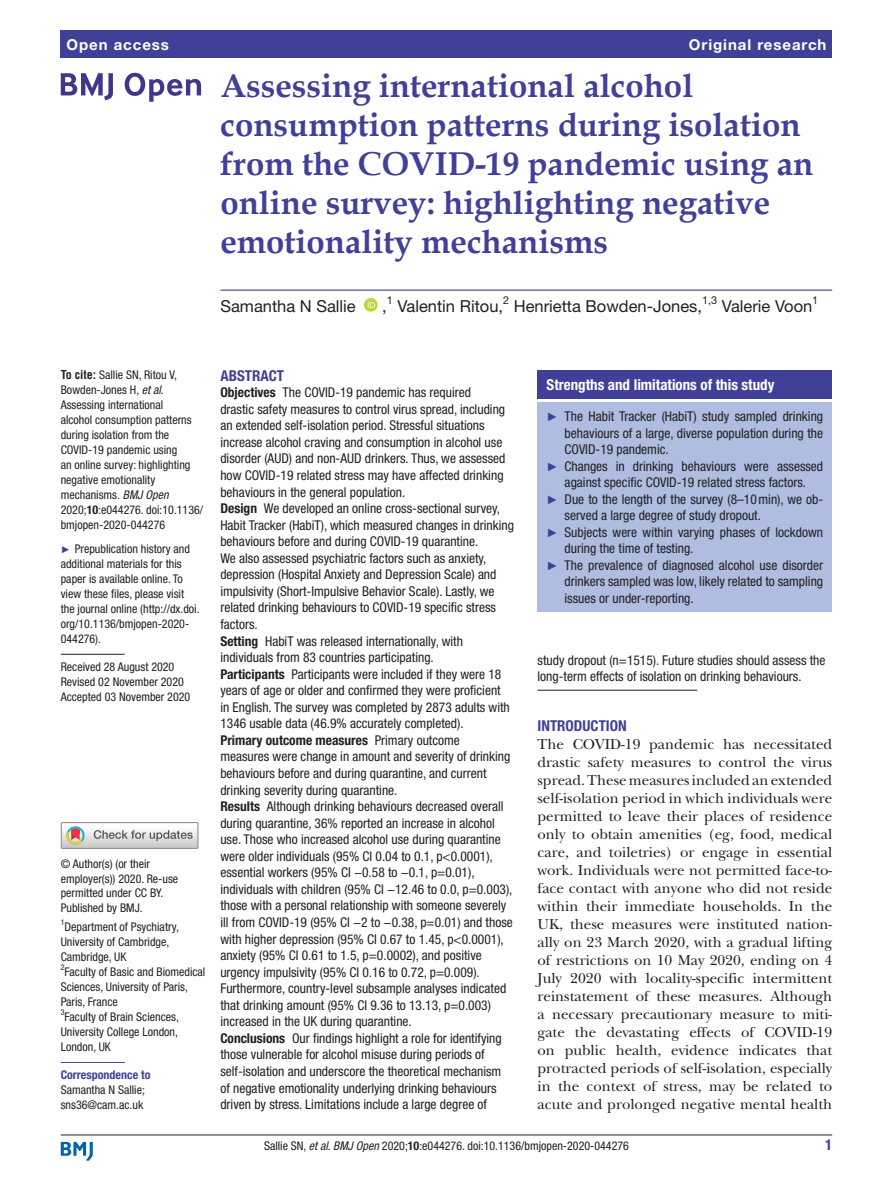
<style>
.page{position:relative;width:893px;height:1191px;background:#fff}
.page>*{position:absolute;margin:0;border:0;box-sizing:border-box;transform-origin:0 0}
.t1{font:700 33px/39px "Book Antiqua";color:#414099}
.t2{font:16.5px "Helvetica Neue LT Std";color:#231f20}
.t3{font:15px/18px "New Baskerville";color:#231f20;text-align:justify}
.t4{font:700 condensed 15px "Helvetica Neue LT Std";color:#fff}
.t5{font:700 15px "Helvetica Neue LT Std";letter-spacing:.065em;color:#fff}
.t6{font:700 condensed 15px "Helvetica Neue LT Std";color:#414099}
.t7{font:condensed 13.5px/16.5px "Helvetica Neue LT Std";color:#231f20}
.t8{font:condensed 12px/15px "Helvetica Neue LT Std";color:#231f20}
.t9{font:700 condensed 12px "Helvetica Neue LT Std";color:#414099}
.t10{font:10.95px "Helvetica Neue LT Std";color:#231f20}
.t11{font:condensed 7.95px "Helvetica Neue LT Std";color:#231f20}
.s1{font-family:"Helvetica LT Std";font-weight:700}
.s2{font-style:italic}
.s3{font-weight:700}
.s4{font-family:"Arial";font-stretch:normal;font-size:9.75px;color:#414099}
.s5{font-family:"Arial";font-stretch:normal;font-size:12px;color:#414099}
</style>
<div class="page">
<hr style="left:61px;top:1134px;width:771px;height:1px;background:#231f20">
<svg style="left:61px;top:1141px;width:32px;height:19px"></svg>
<div style="left:61px;top:31px;width:771px;height:27px;background:#414099"></div>
<hr style="left:220px;top:289px;width:612px;height:2px;background:#414099">
<svg style="left:364px;top:298px;width:14px;height:14px"></svg>
<hr style="left:61px;top:654px;width:64px;height:1px;background:#231f20">
<hr style="left:61px;top:1062px;width:64px;height:1px;background:#414099">
<svg style="left:61px;top:73px;width:52px;height:27px"></svg>
<svg style="left:125px;top:73px;width:76px;height:29px"></svg>
<div style="left:61px;top:822px;width:138px;height:27px;border:1px solid #969090"></div>
<svg style="left:61px;top:822px;width:137px;height:26px"></svg>
<hr style="left:538px;top:690px;width:159px;height:1px;background:#231f20">
<div style="left:538px;top:370px;width:294px;height:29px;background:#414099"></div>
<div style="left:538px;top:403px;width:294px;height:209px;background:#afbde1"></div>
<p class="t5" style="left:66px;top:35px;width:104px">Open access</p>
<p class="t5" style="left:689px;top:35px;width:139px">Original research</p>
<h1 class="t1" style="left:220px;top:66px;width:595px">Assessing international alcohol consumption patterns during isolation from the COVID-19 pandemic using an online survey: highlighting negative emotionality mechanisms</h1>
<p class="t2" style="left:220px;top:296px;width:137px">Samantha N Sallie</p>
<p class="t2" style="left:382px;top:296px;width:6px">,</p>
<p class="t10" style="left:387px;top:294px;width:8px">1</p>
<p class="t2" style="left:397px;top:296px;width:107px">Valentin Ritou,</p>
<p class="t10" style="left:503px;top:294px;width:8px">2</p>
<p class="t2" style="left:514px;top:296px;width:190px">Henrietta Bowden-Jones,</p>
<p class="t10" style="left:702px;top:294px;width:17px">1,3</p>
<p class="t2" style="left:722px;top:296px;width:92px">Valerie Voon</p>
<p class="t10" style="left:812px;top:294px;width:8px">1</p>
<p class="t8" style="left:61px;top:367px;width:144px"><span class="s1">To cite:</span> Sallie SN, Ritou V,<br>Bowden-Jones H, <span class="s2">et al</span>.<br>Assessing international<br>alcohol consumption patterns during isolation from the<br>COVID-19 pandemic using<br>an online survey: highlighting negative emotionality mechanisms. <span class="s2">BMJ Open<br></span>2020;<span class="s3">10</span>:e044276. doi:10.1136/ bmjopen-2020-044276</p>
<p class="t8" style="left:61px;top:541px;width:140px"><span class="s4">►</span> Prepublication history and additional materials for this paper is available online. To view these files, please visit the journal online (http://dx.doi. org/10.1136/bmjopen-2020-<br>044276).</p>
<p class="t8" style="left:61px;top:659px;width:131px">Received 28 August 2020<br>Revised 02 November 2020<br>Accepted 03 November 2020</p>
<p class="t8" style="left:61px;top:857px;width:119px;line-height:14.4px">© Author(s) (or their employer(s)) 2020. Re-use permitted under CC BY.<br>Published by BMJ.</p>
<p class="t11" style="left:61px;top:918px;width:5px">1</p>
<p class="t8" style="left:61px;top:919px;width:120px;text-indent:4px">Department of Psychiatry,<br>University of Cambridge,<br>Cambridge, UK</p>
<p class="t11" style="left:61px;top:963px;width:5px">2</p>
<p class="t8" style="left:61px;top:964px;width:146px;text-indent:4px">Faculty of Basic and Biomedical<br>Sciences, University of Paris,<br>Paris, France<br><sup>3</sup>Faculty of Brain Sciences,<br>University College London,<br>London, UK</p>
<p class="t9" style="left:61px;top:1067px;width:91px">Correspondence to</p>
<p class="t8" style="left:61px;top:1082px;width:86px">Samantha N Sallie; sns36@cam.ac.uk</p>
<p class="t6" style="left:220px;top:366px;width:65px">ABSTRACT</p>
<p class="t7" style="left:220px;top:384px;width:295px"><span class="s3">Objectives</span> The COVID-19 pandemic has required<br>drastic safety measures to control virus spread, including an extended self-isolation period. Stressful situations increase alcohol craving and consumption in alcohol use disorder (AUD) and non-AUD drinkers. Thus, we assessed how COVID-19 related stress may have affected drinking behaviours in the general population.<br><span class="s3">Design</span> We developed an online cross-sectional survey, Habit Tracker (HabiT), which measured changes in drinking behaviours before and during COVID-19 quarantine.<br>We also assessed psychiatric factors such as anxiety, depression (Hospital Anxiety and Depression Scale) and impulsivity (Short-Impulsive Behavior Scale). Lastly, we related drinking behaviours to COVID-19 specific stress factors.<br><span class="s3">Setting</span> HabiT was released internationally, with individuals from 83 countries participating.<br><span class="s3">Participants</span> Participants were included if they were 18 years of age or older and confirmed they were proficient<br>in English. The survey was completed by 2873 adults with 1346 usable data (46.9% accurately completed).<br><span class="s3">Primary outcome measures</span> Primary outcome<br>measures were change in amount and severity of drinking behaviours before and during quarantine, and current drinking severity during quarantine.<br><span class="s3">Results</span> Although drinking behaviours decreased overall during quarantine, 36% reported an increase in alcohol use. Those who increased alcohol use during quarantine were older individuals (95% CI 0.04 to 0.1, p&lt;0.0001), essential workers (95% CI −0.58 to −0.1, p=0.01), individuals with children (95% CI −12.46 to 0.0, p=0.003), those with a personal relationship with someone severely ill from COVID-19 (95% CI −2 to −0.38, p=0.01) and those with higher depression (95% CI 0.67 to 1.45, p&lt;0.0001), anxiety (95% CI 0.61 to 1.5, p=0.0002), and positive urgency impulsivity (95% CI 0.16 to 0.72, p=0.009).<br>Furthermore, country-level subsample analyses indicated that drinking amount (95% CI 9.36 to 13.13, p=0.003) increased in the UK during quarantine.<br><span class="s3">Conclusions</span> Our findings highlight a role for identifying those vulnerable for alcohol misuse during periods of self-isolation and underscore the theoretical mechanism of negative emotionality underlying drinking behaviours driven by stress. Limitations include a large degree of</p>
<p class="t4" style="left:547px;top:375px;width:229px">Strengths and limitations of this study</p>
<p class="t7" style="left:547px;top:408px;width:278px"><span class="s5">►</span> The Habit Tracker (HabiT) study sampled drinking</p>
<p class="t7" style="left:565px;top:425px;width:260px">behaviours of a large, diverse population during the</p>
<p class="t7" style="left:565px;top:441px;width:106px">COVID-19 pandemic.</p>
<p class="t7" style="left:547px;top:458px;width:278px"><span class="s5">►</span> Changes in drinking behaviours were assessed</p>
<p class="t7" style="left:565px;top:474px;width:243px">against specific COVID-19 related stress factors.</p>
<p class="t7" style="left:547px;top:491px;width:278px"><span class="s5">►</span> Due to the length of the survey (8–10min), we ob-</p>
<p class="t7" style="left:565px;top:507px;width:198px">served a large degree of study dropout.</p>
<p class="t7" style="left:547px;top:524px;width:278px"><span class="s5">►</span> Subjects were within varying phases of lockdown</p>
<p class="t7" style="left:565px;top:540px;width:130px">during the time of testing.</p>
<p class="t7" style="left:547px;top:557px;width:278px"><span class="s5">►</span> The prevalence of diagnosed alcohol use disorder</p>
<p class="t7" style="left:565px;top:573px;width:260px">drinkers sampled was low, likely related to sampling</p>
<p class="t7" style="left:565px;top:590px;width:131px">issues or under-reporting.</p>
<p class="t7" style="left:538px;top:651px;width:289px">study dropout (n=1515). Future studies should assess the long-term effects of isolation on drinking behaviours.</p>
<p class="t6" style="left:538px;top:716px;width:91px">INTRODUCTION</p>
<p class="t3" style="left:538px;top:735px;width:296px">The COVID-19 pandemic has necessitated drastic safety measures to control the virus spread. These measures included an extended self-isolation period in which individuals were permitted to leave their places of residence only to obtain amenities (eg, food, medical care, and toiletries) or engage in essential work. Individuals were not permitted face-to&shy;face contact with anyone who did not reside within their immediate households. In the UK, these measures were instituted nation&shy;ally on 23 March 2020, with a gradual lifting of restrictions on 10 May 2020, ending on 4<br>July 2020 with locality-specific intermittent reinstatement of these measures. Although a necessary precautionary measure to miti&shy;gate the devastating effects of COVID-19 on public health, evidence indicates that protracted periods of self-isolation, especially in the context of stress, may be related to acute and prolonged negative mental health</p>
<p class="t8" style="left:264px;top:1137px;width:366px">Sallie SN, <span class="s2">et al</span>. <span class="s2">BMJ Open</span> 2020;<span class="s3">10</span>:e044276. doi:10.1136/bmjopen-2020-044276</p>
<p class="t6" style="left:825px;top:1135px;width:9px">1</p>
</div>
